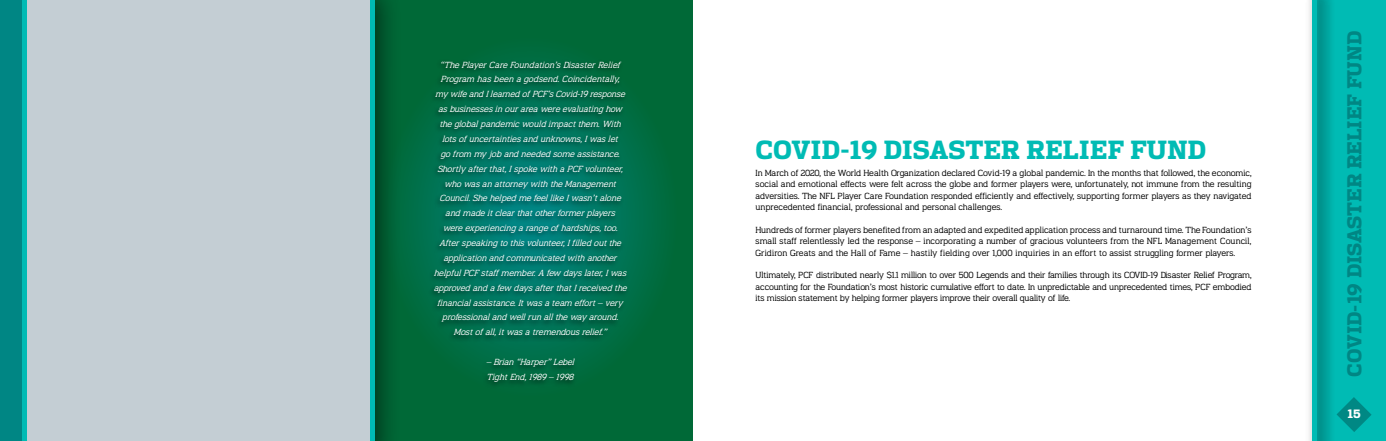
<style>
.page{position:relative;width:1386px;height:441px;background:#fff}
.page>*{position:absolute;margin:0;border:0;box-sizing:border-box;transform-origin:0 0}
.t1{font:700 26.25px "Endzone Slab";color:#00bbb4}
.t2{font:700 20.12px "Endzone Slab";color:#008684}
.t3{font:700 12.25px "Endzone Slab";color:#fff}
.t4{font:300 8.75px/11.4px "Endzone";letter-spacing:-.01em;color:#000;text-align:justify}
.t5{font:italic 300 8.75px/14.9px "Endzone";color:#fff;text-align:center}
</style>
<div class="page">
<div style="left:402px;top:0;width:291px;height:441px;background:#006937"></div>
<svg style="left:383px;top:36px;width:294px;height:361px;background:#006c41"></svg>
<div style="left:4px;top:0;width:398px;height:441px;background:#000;opacity:.5"></div>
<div style="left:26px;top:0;width:344px;height:441px;background:#c4ced4"></div>
<div style="left:0;top:0;width:24px;height:441px;background:#008684"></div>
<div style="left:370px;top:0;width:5px;height:441px;background:#00bbb4"></div>
<hr style="left:22px;top:0;width:4px;height:441px;background:#00bbb4">
<div style="left:1317px;top:0;width:69px;height:441px;background:#00bbb4"></div>
<div style="left:1305px;top:0;width:30px;height:441px;background:#000;opacity:.75"></div>
<div style="left:1312px;top:0;width:5px;height:441px;background:#00bbb4"></div>
<div style="left:428px;top:59px;width:202px;height:330px;background:#000;opacity:.6"></div>
<svg style="left:1337px;top:397px;width:35px;height:35px"></svg>
<p class="t5" style="left:434px;top:57px;width:197px">“The PlayerCare Foundation’sDisasterRelief Program hasbeen a godsend.Coincidentally, my wifeandIlearnedofPCF’sCovid-19response asbusinessesin ourareawereevaluatinghow theglobalpandemicwould impactthem.With lotsofuncertaintiesand unknowns,Iwaslet gofrom my job and needed someassistance.<br>Shortly afterthat,Ispokewith aPCFvolunteer, whowasan attorney with theManagement Council.Shehelped mefeellikeIwasn’talone and madeitclearthatotherformerplayers wereexperiencingarangeofhardships,too.<br>Afterspeakingtothisvolunteer,Ifilled outthe application and communicated with another helpfulPCFstaffmember.A few dayslater,Iwas approved and afew daysafterthatIreceived the financialassistance.Itwasateam effort–very professionaland wellrun alltheway around.<br>Mostofall,itwasatremendousrelief.”</p>
<p class="t5" style="left:486px;top:354px;width:92px;text-align:left">–Brian “Harper”Lebel<br>TightEnd,1989 –1998</p>
<h1 class="t1" style="left:756px;top:135px;width:452px">COVID-19 DISASTER RELIEF FUND</h1>
<p class="t4" style="left:756px;top:167px;width:498px">In March of 2020, the World Health Organization declared Covid-19 a global pandemic. In the months that followed, the economic, social and emotional effects were felt across the globe and former players were, unfortunately, not immune from the resulting adversities. The NFL Player Care Foundation responded efficiently and effectively, supporting former players as they navigated unprecedented financial, professional and personal challenges.</p>
<p class="t4" style="left:756px;top:224px;width:498px">Hundreds of former players benefited from an adapted and expedited application process and turnaround time. The Foundation’s small staff relentlessly led the response – incorporating a number of gracious volunteers from the NFL Management Council, Gridiron Greats and the Hall of Fame – hastily fielding over 1,000 inquiries in an effort to assist struggling former players.</p>
<p class="t4" style="left:756px;top:270px;width:498px">Ultimately, PCF distributed nearly $1.1 million to over 500 Legends and their families through its COVID-19 Disaster Relief Program, accounting for the Foundation’s most historic cumulative effort to date. In unpredictable and unprecedented times, PCF embodied its mission statement by helping former players improve their overall quality of life.</p>
<h2 class="t2" style="left:1343px;top:377px;width:347px;rotate:-90deg">COVID-19 DISASTER RELIEF FUND</h2>
<h3 class="t3" style="left:1347px;top:407px;width:15px">15</h3>
</div>
